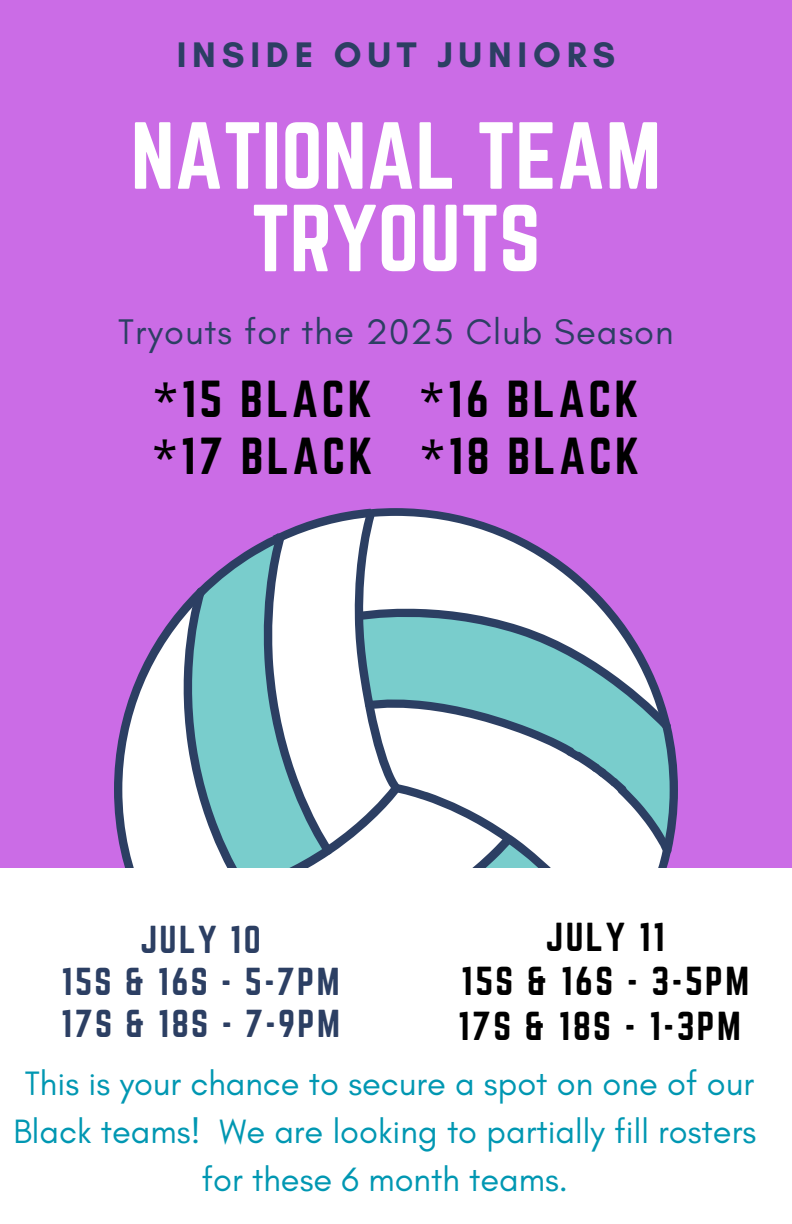
<style>
.page{position:relative;width:792px;height:1224px;background:#cb6ce6}
.page>*{position:absolute;margin:0;border:0;box-sizing:border-box;transform-origin:0 0}
.t1{font:83.2px/82.4px "Norwester";color:#fff;text-align:center}
.t2{font:45.6px/56.8px "Norwester";letter-spacing:.07em;color:#000}
.t3{font:36.2px "Glacial Indifference";letter-spacing:.03em;color:#2c3f63}
.t4{font:700 36.2px "Glacial Indifference";letter-spacing:.16em;color:#2c3f63}
.t5{font:35.4px/44.2px "Norwester";letter-spacing:.07em;color:#000;text-align:center}
.t6{font:34.4px/48px "Glacial Indifference";color:#0097b2;text-align:center}
.t7{font:34px/42px "Norwester";letter-spacing:.07em;color:#2c3f63;text-align:center}
.s1{font-family:"Noto Sans"}
</style>
<div class="page">
<svg style="left:114px;top:678px;width:23px;height:190px"></svg>
<svg style="left:280px;top:508px;width:232px;height:25px"></svg>
<svg style="left:137px;top:533px;width:541px;height:335px;background:#bbcadb"></svg>
<div style="left:0;top:868px;width:792px;height:356px;background:#fff"></div>
<p class="t4" style="left:177px;top:32px;width:440px">INSIDE OUT JUNIORS</p>
<p class="t1" style="left:131px;top:114px;width:532px">NATIONAL TEAM<br>TRYOUTS</p>
<h2 class="t3" style="left:118px;top:310px;width:557px">Tryouts for the 2025 Club Season</h2>
<h4 class="t2" style="left:152px;top:371px;width:489px"><span class="s1">*</span>15 BLACK <span class="s1">*</span>16 BLACK <span class="s1">*</span>17 BLACK <span class="s1">*</span>18 BLACK</h4>
<h4 class="t5" style="left:458px;top:915px;width:293px">JULY 11<br>15S &amp; 16S - 3-5PM<br>17S &amp; 18S - 1-3PM</h4>
<h3 class="t7" style="left:61px;top:918px;width:280px">JULY 10<br>15S &amp; 16S - 5-7PM<br>17S &amp; 18S - 7-9PM</h3>
<h1 class="t6" style="left:13px;top:1059px;width:744px">This is your chance to secure a spot on one of our<br>Black teams! We are looking to partially fill rosters for these 6 month teams.</h1>
</div>
